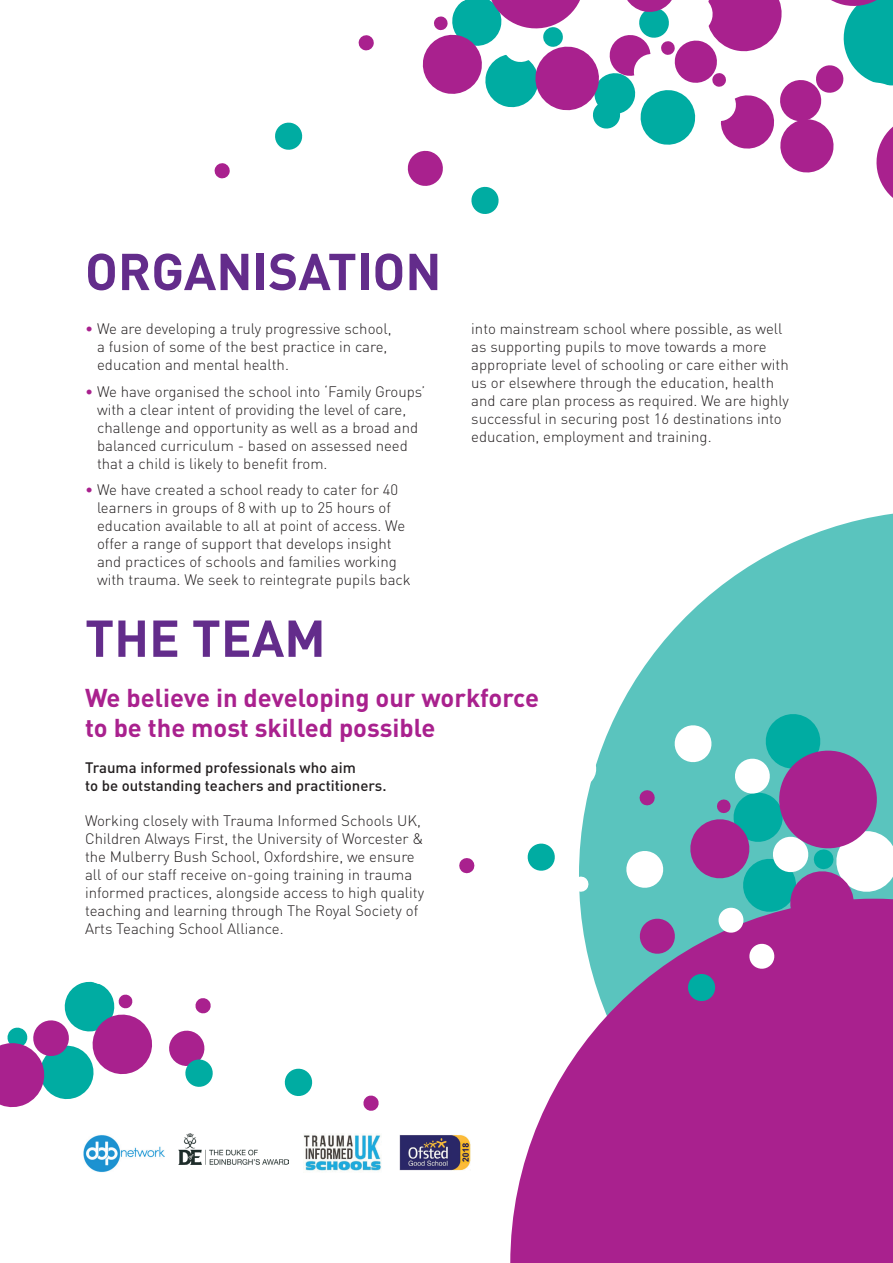
<style>
.page{position:relative;width:893px;height:1263px;background:#fff}
.page>*{position:absolute;margin:0;border:0;box-sizing:border-box;transform-origin:0 0}
.t1{font:700 51px "DIN";color:#632c8b}
.t2{font:700 25.5px/30px "DIN";color:#a9218e}
.t3{font:300 15px/18px "DIN";color:#231f20}
.t4{font:500 15px/18px "DIN";color:#231f20}
.s1{color:#a9218e}
</style>
<div class="page">
<svg style="left:579px;top:514px;width:314px;height:385px;fill:#5ac4be"></svg>
<svg style="left:510px;top:899px;width:383px;height:364px;fill:#a9218e"></svg>
<svg style="left:275px;top:122px;width:28px;height:28px"></svg>
<svg style="left:214px;top:163px;width:16px;height:16px"></svg>
<svg style="left:358px;top:0;width:535px;height:214px"></svg>
<svg style="left:284px;top:1068px;width:29px;height:28px"></svg>
<svg style="left:363px;top:1095px;width:16px;height:16px"></svg>
<svg style="left:195px;top:998px;width:16px;height:16px"></svg>
<svg style="left:0;top:981px;width:152px;height:127px"></svg>
<svg style="left:169px;top:1030px;width:44px;height:57px"></svg>
<img style="left:83px;top:1135px;width:81px;height:37px">
<img style="left:179px;top:1134px;width:109px;height:30px">
<img style="left:399px;top:1135px;width:71px;height:36px">
<img style="left:303px;top:1134px;width:78px;height:38px">
<svg style="left:527px;top:843px;width:28px;height:28px"></svg>
<svg style="left:579px;top:748px;width:20px;height:42px"></svg>
<svg style="left:579px;top:875px;width:10px;height:18px"></svg>
<svg style="left:459px;top:858px;width:16px;height:16px"></svg>
<svg style="left:624px;top:710px;width:269px;height:293px;background:#8284ae"></svg>
<h1 class="t1" style="left:85px;top:238px;width:358px">ORGANISATION</h1>
<p class="t3" style="left:97px;top:319px;width:296px;text-indent:-12px"><span class="s1">•</span> We are developing a truly progressive school, a fusion of some of the best practice in care, education and mental health.</p>
<p class="t3" style="left:97px;top:382px;width:330px;text-indent:-12px"><span class="s1">•</span> We have organised the school into ‘Family Groups’ with a clear intent of providing the level of care, challenge and opportunity as well as a broad and balanced curriculum - based on assessed need that a child is likely to benefit from.</p>
<p class="t3" style="left:97px;top:480px;width:315px;text-indent:-12px"><span class="s1">•</span> We have created a school ready to cater for 40 learners in groups of 8 with up to 25 hours of education available to all at point of access. We offer a range of support that develops insight and practices of schools and families working with trauma. We seek to reintegrate pupils back</p>
<p class="t3" style="left:471px;top:319px;width:319px">into mainstream school where possible, as well as supporting pupils to move towards a more appropriate level of schooling or care either with us or elsewhere through the education, health and care plan process as required. We are highly successful in securing post 16 destinations into education, employment and training.</p>
<h1 class="t1" style="left:85px;top:605px;width:242px">THE TEAM</h1>
<h2 class="t2" style="left:85px;top:682px;width:455px">We believe in developing our workforce to be the most skilled possible</h2>
<p class="t4" style="left:85px;top:758px;width:303px">Trauma informed professionals who aim<br>to be outstanding teachers and practitioners.</p>
<p class="t3" style="left:85px;top:811px;width:341px">Working closely with Trauma Informed Schools UK, Children Always First, the University of Worcester &amp; the Mulberry Bush School, Oxfordshire, we ensure all of our staff receive on-going training in trauma informed practices, alongside access to high quality teaching and learning through The Royal Society of Arts Teaching School Alliance.</p>
</div>
